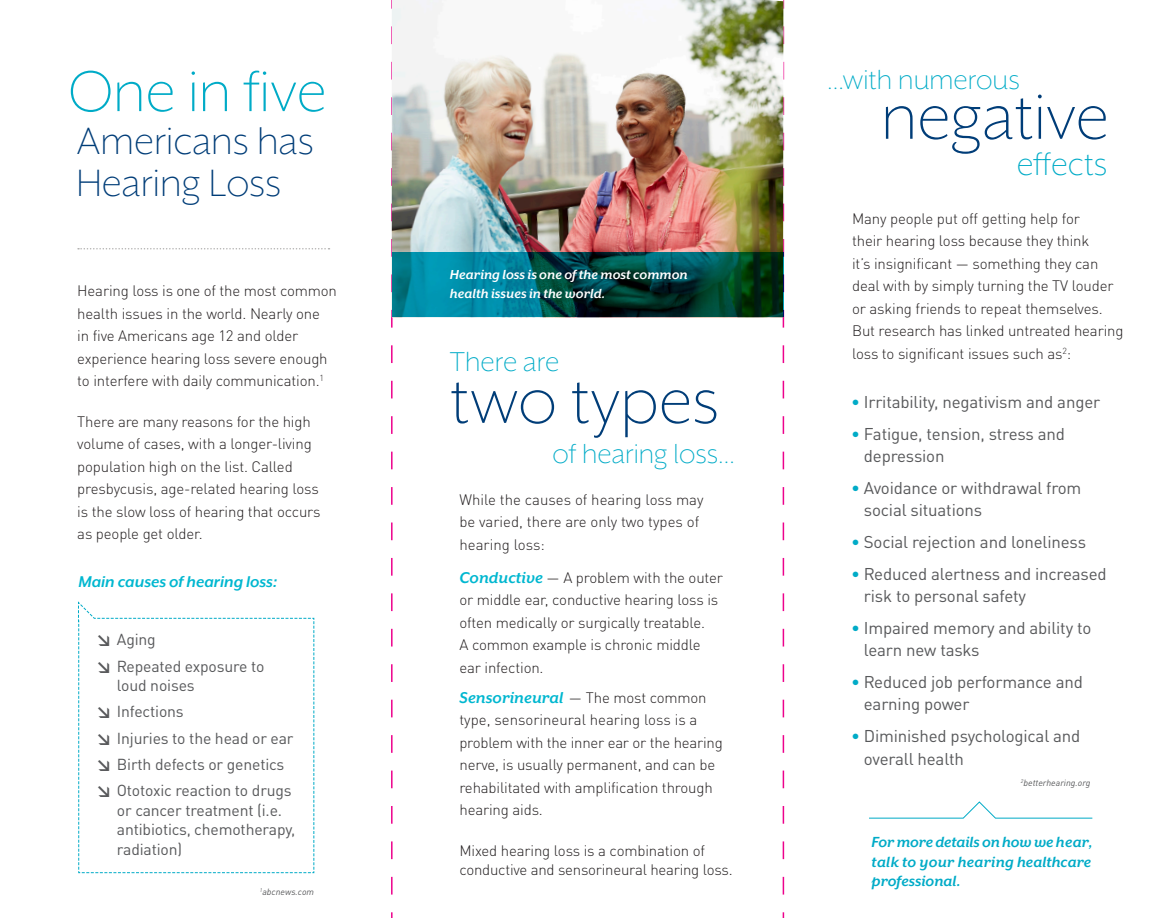
<style>
.page{position:relative;width:1175px;height:918px;background:#fff}
.page>*{position:absolute;margin:0;border:0;box-sizing:border-box;transform-origin:0 0}
.t1{font:300 73.5px "Mr Eaves XL San OT";color:#003d78}
.t2{font:300 66px "Mr Eaves XL San OT";color:#00abc7}
.t3{font:300 43.8px "Mr Eaves XL San OT";color:#003d78}
.t4{font:300 36.9px "Mr Eaves XL San OT";color:#00abc7}
.t5{font:300 31.35px "Mr Eaves XL San OT";color:#00abc7}
.t6{font:300 31.2px "Mr Eaves XL San OT";color:#00abc7}
.t7{font:italic 700 18px "Mr Eaves XL Mod OT";color:#01b7d0}
.t8{font:italic 700 18px "Mr Eaves XL San OT";color:#01b7d0}
.t9{font:16.8px/22.5px "DINOT";letter-spacing:-.01em;color:#57585a}
.t10{font:italic 700 16.8px/19.6px "Mr Eaves XL San OT";color:#00abc7;text-align:justify}
.t11{font:15.75px/19.5px "DINOT";letter-spacing:-.01em;color:#57585a}
.SHT_-_Serif_Body{font:300 15px/22.5px "DINOT";letter-spacing:-.01em;color:#231f20}
.t12{font:italic 700 15px/19.5px "Mr Eaves XL San OT";color:#fff}
.t13{font:italic 9px "DINOT";color:#57585a}
.s1{font-weight:700}
.s2{color:#00abc7}
</style>
<div class="page">
<svg style="left:782px;top:0;width:2px;height:918px"></svg>
<svg style="left:391px;top:0;width:1px;height:918px"></svg>
<svg style="left:869px;top:801px;width:223px;height:18px"></svg>
<img style="left:392px;top:0;width:391px;height:253px">
<svg style="left:78px;top:601px;width:236px;height:272px"></svg>
<svg style="left:392px;top:253px;width:391px;height:64px;background:#00585b"></svg>
<svg style="left:78px;top:248px;width:251px;height:2px"></svg>
<p class="t2" style="left:68px;top:58px;width:260px">One in five</p>
<p class="t3" style="left:76px;top:119px;width:239px">Americans has</p>
<p class="t3" style="left:76px;top:161px;width:206px">Hearing Loss</p>
<p class="SHT_-_Serif_Body" style="left:77px;top:280px;width:261px">Hearing loss is one of the most common health issues in the world. Nearly one<br>in five Americans age 12 and older experience hearing loss severe enough to interfere with daily communication.<sup>1</sup></p>
<p class="SHT_-_Serif_Body" style="left:77px;top:410px;width:245px">There are many reasons for the high volume of cases, with a longer-living population high on the list. Called presbycusis, age-related hearing loss is the slow loss of hearing that occurs as people get older.</p>
<p class="t7" style="left:78px;top:571px;width:200px">Main causes of hearing loss:</p>
<p class="t11" style="left:96px;top:630px;width:61px"><span class="s1">↘</span> Aging</p>
<p class="t11" style="left:117px;top:656px;width:149px;text-indent:-21px"><span class="s1">↘</span> Repeated exposure to loud noises</p>
<p class="t11" style="left:96px;top:702px;width:89px"><span class="s1">↘</span> Infections</p>
<p class="t11" style="left:96px;top:728px;width:199px"><span class="s1">↘</span> Injuries to the head or ear</p>
<p class="t11" style="left:96px;top:754px;width:190px"><span class="s1">↘</span> Birth defects or genetics</p>
<p class="t11" style="left:117px;top:780px;width:180px;text-indent:-21px"><span class="s1">↘</span> Ototoxic reaction to drugs or cancer treatment (i.e. antibiotics, chemotherapy, radiation)</p>
<p class="t13" style="left:260px;top:886px;width:56px"><sup>1</sup>abcnews.com</p>
<p class="t12" style="left:450px;top:264px;width:239px">Hearing loss is one of the most common health issues in the world.</p>
<p class="t5" style="left:450px;top:345px;width:111px">There are</p>
<p class="t1" style="left:450px;top:364px;width:270px">two types</p>
<p class="t6" style="left:552px;top:438px;width:184px">of hearing loss…</p>
<p class="SHT_-_Serif_Body" style="left:459px;top:488px;width:246px">While the causes of hearing loss may be varied, there are only two types of hearing loss:</p>
<p class="t8" style="left:459px;top:567px;width:85px">Conductive</p>
<p class="SHT_-_Serif_Body" style="left:459px;top:566px;width:265px;text-indent:87px">— A problem with the outer or middle ear, conductive hearing loss is often medically or surgically treatable.<br>A common example is chronic middle ear infection.</p>
<p class="t8" style="left:459px;top:687px;width:106px">Sensorineural</p>
<p class="SHT_-_Serif_Body" style="left:459px;top:686px;width:265px;text-indent:110px">— The most common type, sensorineural hearing loss is a problem with the inner ear or the hearing nerve, is usually permanent, and can be rehabilitated with amplification through hearing aids.</p>
<p class="SHT_-_Serif_Body" style="left:459px;top:841px;width:275px;line-height:19.5px">Mixed hearing loss is a combination of conductive and sensorineural hearing loss.</p>
<p class="t5" style="left:827px;top:64px;width:194px">…with numerous</p>
<p class="t1" style="left:881px;top:80px;width:229px">negative</p>
<p class="t4" style="left:1016px;top:146px;width:92px">effects</p>
<p class="SHT_-_Serif_Body" style="left:852px;top:207px;width:273px">Many people put off getting help for<br>their hearing loss because they think<br>it’s insignificant — something they can deal with by simply turning the TV louder or asking friends to repeat themselves.<br>But research has linked untreated hearing loss to significant issues such as<sup>2</sup>:</p>
<p class="t9" style="left:851px;top:390px;width:251px"><span class="s2">•</span> Irritability, negativism and anger</p>
<p class="t9" style="left:863px;top:422px;width:203px;text-indent:-13px"><span class="s2">•</span> Fatigue, tension, stress and depression</p>
<p class="t9" style="left:863px;top:476px;width:219px;text-indent:-13px"><span class="s2">•</span> Avoidance or withdrawal from social situations</p>
<p class="t9" style="left:851px;top:530px;width:236px"><span class="s2">•</span> Social rejection and loneliness</p>
<p class="t9" style="left:863px;top:562px;width:244px;text-indent:-13px"><span class="s2">•</span> Reduced alertness and increased risk to personal safety</p>
<p class="t9" style="left:863px;top:616px;width:229px;text-indent:-13px"><span class="s2">•</span> Impaired memory and ability to learn new tasks</p>
<p class="t9" style="left:863px;top:670px;width:221px;text-indent:-13px"><span class="s2">•</span> Reduced job performance and earning power</p>
<p class="t9" style="left:863px;top:725px;width:218px;text-indent:-13px"><span class="s2">•</span> Diminished psychological and overall health</p>
<p class="t13" style="left:1020px;top:778px;width:71px"><sup>2</sup>betterhearing.org</p>
<p class="t10" style="left:871px;top:832px;width:222px">For more details on how we hear, talk to your hearing healthcare professional.</p>
</div>
